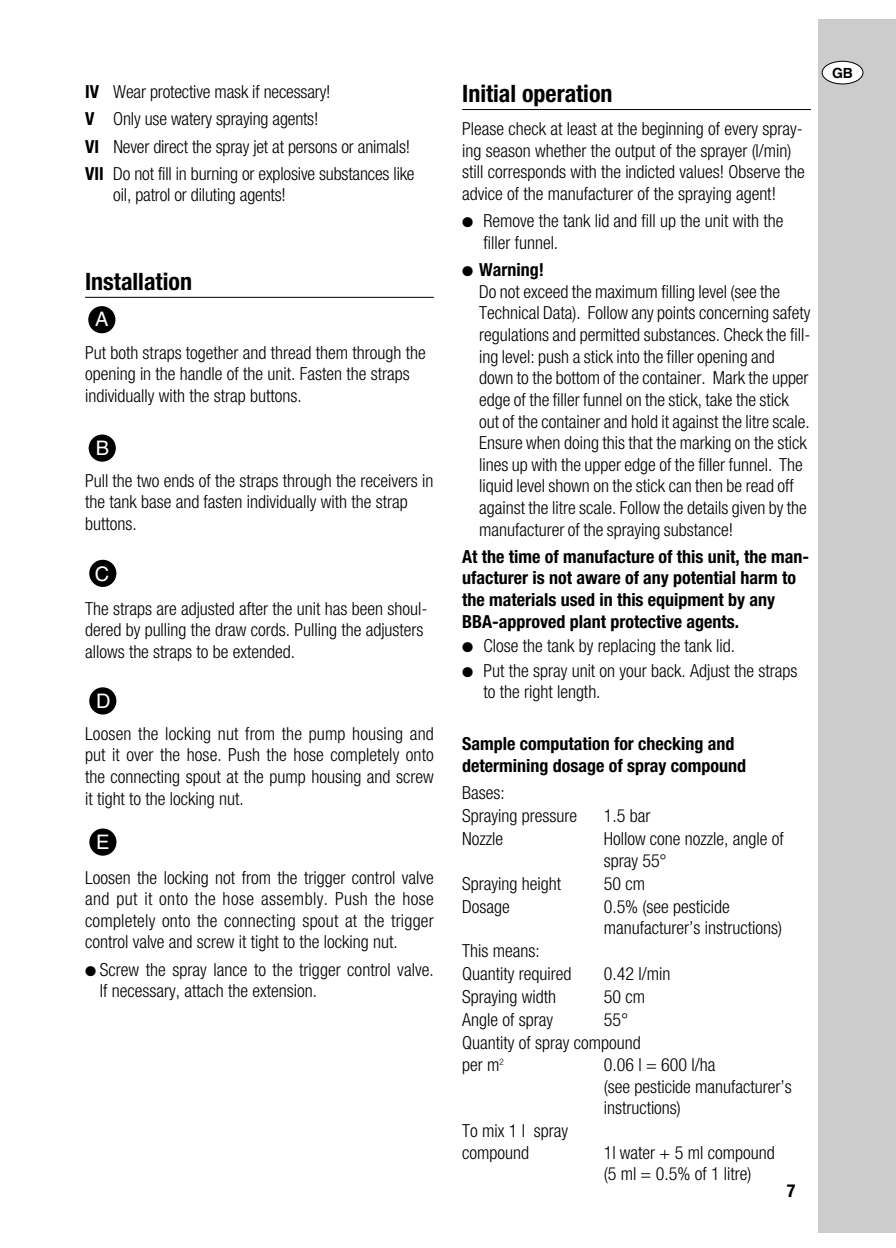
<style>
.page{position:relative;width:896px;height:1248px;background:#fff}
.page>*{position:absolute;margin:0;border:0;box-sizing:border-box;transform-origin:0 0}
.t1{font:700 condensed 24px "Helvetica Neue";color:#000}
.t2{font:20px "Helvetica";color:#fff}
.t3{font:300 condensed 18px/21.6px "Helvetica Neue";color:#000}
.t4{font:700 condensed 18px/21.6px "Helvetica Neue";color:#000}
.t5{font:700 14px "Helvetica";color:#000}
.s1{font-weight:700}
</style>
<div class="page">
<div style="left:818px;top:19px;width:78px;height:1213px;background:#ccc"></div>
<div style="left:822px;top:61px;width:41px;height:23px;background:#fff;border-radius:50%"></div>
<div style="left:821px;top:61px;width:42px;height:23px;border:1px solid #000;border-radius:50%"></div>
<hr style="left:85px;top:297px;width:349px;height:1px;background:#000">
<hr style="left:462px;top:109px;width:349px;height:1px;background:#000">
<div style="left:89px;top:828px;width:27px;height:27px;background:#000;border-radius:50%"></div>
<div style="left:89px;top:687px;width:27px;height:27px;background:#000;border-radius:50%"></div>
<div style="left:89px;top:559px;width:27px;height:28px;background:#000;border-radius:50%"></div>
<div style="left:89px;top:434px;width:27px;height:27px;background:#000;border-radius:50%"></div>
<div style="left:88px;top:306px;width:27px;height:27px;background:#000;border-radius:50%"></div>
<p class="t3" style="left:85px;top:79px;width:331px;line-height:27.2px"><span class="s1">IV</span> Wear protective mask if necessary!<br><span class="s1">V</span> Only use watery spraying agents!<br><span class="s1">VI</span> Never direct the spray jet at persons or animals!<br><span class="s1">VII</span> Do not fill in burning or explosive substances like</p>
<p class="t3" style="left:113px;top:186px;width:174px">oil, patrol or diluting agents!</p>
<h1 class="t1" style="left:85px;top:273px;width:108px">Installation</h1>
<p class="t2" style="left:95px;top:311px;width:15px">A</p>
<p class="t3" style="left:85px;top:343px;width:342px">Put both straps together and thread them through the opening in the handle of the unit. Fasten the straps individually with the strap buttons.</p>
<p class="t2" style="left:96px;top:441px;width:15px">B</p>
<p class="t3" style="left:85px;top:471px;width:350px">Pull the two ends of the straps through the receivers in the tank base and fasten individually with the strap buttons.</p>
<p class="t2" style="left:95px;top:566px;width:16px">C</p>
<p class="t3" style="left:85px;top:599px;width:344px">The straps are adjusted after the unit has been shoul&shy;dered by pulling the draw cords. Pulling the adjusters allows the straps to be extended.</p>
<p class="t2" style="left:96px;top:693px;width:16px">D</p>
<p class="t3" style="left:85px;top:724px;width:350px;text-align:justify">Loosen the locking nut from the pump housing and put it over the hose. Push the hose completely onto the connecting spout at the pump housing and screw it tight to the locking nut.</p>
<p class="t2" style="left:96px;top:834px;width:15px">E</p>
<p class="t3" style="left:85px;top:867px;width:350px;text-align:justify">Loosen the locking not from the trigger control valve and put it onto the hose assembly. Push the hose completely onto the connecting spout at the trigger control valve and screw it tight to the locking nut.</p>
<p class="t3" style="left:100px;top:959px;width:335px;text-indent:-15px">● Screw the spray lance to the trigger control valve.<br>If necessary, attach the extension.</p>
<h1 class="t1" style="left:462px;top:85px;width:152px">Initial operation</h1>
<p class="t3" style="left:462px;top:119px;width:344px">Please check at least at the beginning of every spray&shy;ing season whether the output of the sprayer (l/min) still corresponds with the indicted values! Observe the advice of the manufacturer of the spraying agent!</p>
<p class="t3" style="left:483px;top:212px;width:301px;text-indent:-21px">● Remove the tank lid and fill up the unit with the filler funnel.</p>
<p class="t3" style="left:479px;top:260px;width:333px;text-indent:-17px">● <span class="s1">Warning!<br></span>Do not exceed the maximum filling level (see the Technical Data). Follow any points concerning safety regulations and permitted substances. Check the fill&shy;ing level: push a stick into the filler opening and down to the bottom of the container. Mark the upper edge of the filler funnel on the stick, take the stick out of the container and hold it against the litre scale.<br>Ensure when doing this that the marking on the stick lines up with the upper edge of the filler funnel. The liquid level shown on the stick can then be read off against the litre scale. Follow the details given by the manufacturer of the spraying substance!</p>
<p class="t4" style="left:462px;top:547px;width:348px">At the time of manufacture of this unit, the man&shy;ufacturer is not aware of any potential harm to the materials used in this equipment by any BBA-approved plant protective agents.</p>
<p class="t3" style="left:462px;top:636px;width:274px">● Close the tank by replacing the tank lid.</p>
<p class="t3" style="left:483px;top:661px;width:315px;text-indent:-21px">● Put the spray unit on your back. Adjust the straps to the right length.</p>
<p class="t4" style="left:462px;top:734px;width:285px">Sample computation for checking and determining dosage of spray compound</p>
<p class="t3" style="left:462px;top:782px;width:116px;line-height:23px">Bases:<br>Spraying pressure</p>
<p class="t3" style="left:604px;top:806px;width:48px">1.5 bar</p>
<p class="t3" style="left:462px;top:829px;width:42px">Nozzle</p>
<p class="t3" style="left:604px;top:829px;width:182px">Hollow cone nozzle, angle of spray 55°</p>
<p class="t3" style="left:462px;top:873px;width:100px">Spraying height</p>
<p class="t3" style="left:604px;top:873px;width:43px">50 cm</p>
<p class="t3" style="left:462px;top:896px;width:49px">Dosage</p>
<p class="t3" style="left:604px;top:896px;width:180px">0.5% (see pesticide manufacturer’s instructions)</p>
<p class="t3" style="left:462px;top:940px;width:111px;line-height:23px">This means:<br>Quantity required</p>
<p class="t3" style="left:604px;top:964px;width:68px">0.42 l/min</p>
<p class="t3" style="left:462px;top:987px;width:95px">Spraying width</p>
<p class="t3" style="left:604px;top:987px;width:43px">50 cm</p>
<p class="t3" style="left:462px;top:1010px;width:92px">Angle of spray</p>
<p class="t3" style="left:462px;top:1010px;width:180px;line-height:22.4px;text-indent:142px">55°<br>Quantity of spray compound per m<sup>2</sup></p>
<p class="t3" style="left:604px;top:1055px;width:190px">0.06 l = 600 l/ha<br>(see pesticide manufacturer’s instructions)</p>
<p class="t3" style="left:462px;top:1121px;width:107px">To mix 1 l spray compound</p>
<p class="t3" style="left:604px;top:1142px;width:172px">1l water + 5 ml compound (5 ml = 0.5% of 1 litre)</p>
<p class="t4" style="left:787px;top:1180px;width:10px">7</p>
<p class="t5" style="left:832px;top:68px;width:23px">GB</p>
</div>
